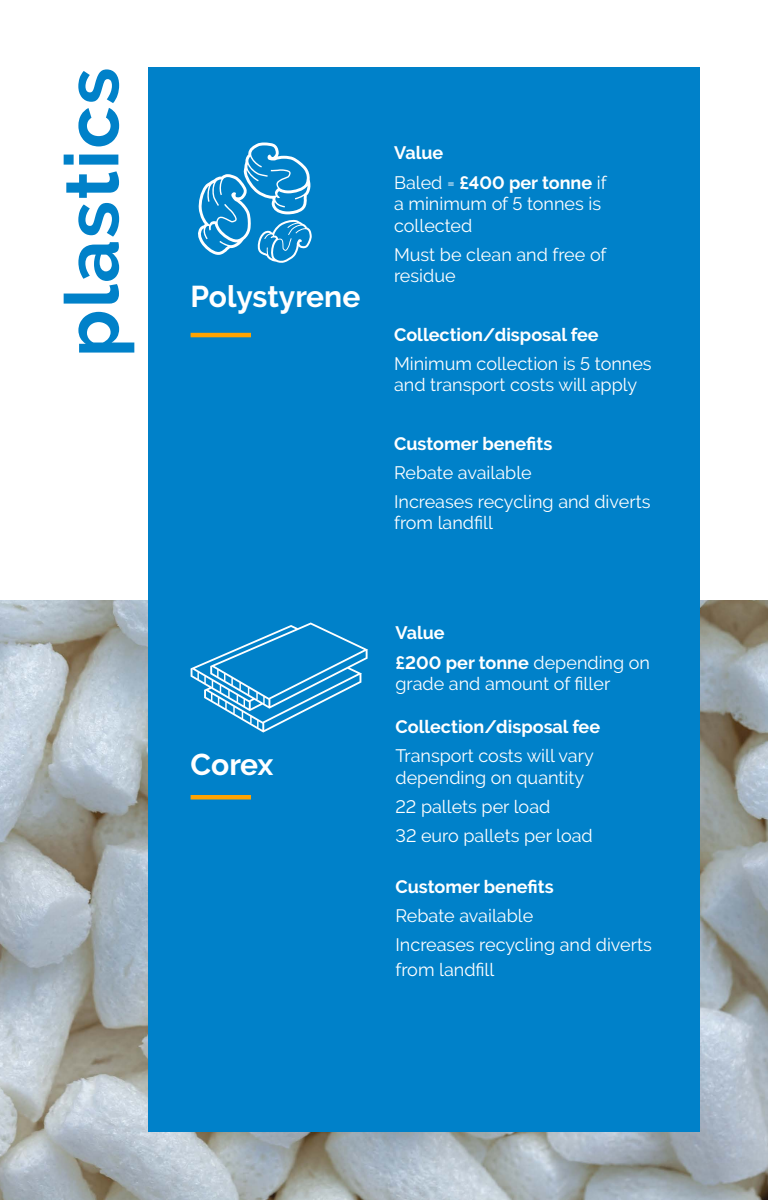
<style>
.page{position:relative;width:768px;height:1200px;background:#fff}
.page>*{position:absolute;margin:0;border:0;box-sizing:border-box;transform-origin:0 0}
.t1{font:700 75px "Raleway";letter-spacing:.02em;color:#0081c9}
.t2{font:700 30px "Raleway";color:#fff}
.t3{font:18px/21.6px "Raleway";color:#fff}
.t4{font:700 18px/29.1px "Raleway";color:#fff}
.s1{font-weight:400}
</style>
<div class="page">
<img style="left:0;top:600px;width:768px;height:600px">
<div style="left:148px;top:68px;width:552px;height:1064px;background:#0081c9"></div>
<svg style="left:198px;top:142px;width:114px;height:121px"></svg>
<svg style="left:191px;top:622px;width:177px;height:111px"></svg>
<hr style="left:191px;top:333px;width:60px;height:4px;background:#ffa300">
<div style="left:191px;top:795px;width:60px;height:5px;background:#ffa300"></div>
<h1 class="t1" style="left:49px;top:357px;width:291px;rotate:-90deg">plastics</h1>
<h2 class="t2" style="left:191px;top:279px;width:171px">Polystyrene</h2>
<p class="t4" style="left:394px;top:139px;width:214px">Value<br><span class="s1">Baled =</span> £400 per tonne <span class="s1">if</span></p>
<p class="t3" style="left:394px;top:193px;width:209px">a minimum of 5 tonnes is collected</p>
<p class="t3" style="left:394px;top:244px;width:214px">Must be clean and free of residue</p>
<p class="t4" style="left:394px;top:320px;width:206px">Collection/disposal fee</p>
<p class="t3" style="left:394px;top:353px;width:259px">Minimum collection is 5 tonnes and transport costs will apply</p>
<p class="t4" style="left:394px;top:429px;width:160px">Customer benefits</p>
<p class="t3" style="left:394px;top:458px;width:258px;line-height:29.1px">Rebate available<br>Increases recycling and diverts</p>
<p class="t3" style="left:394px;top:512px;width:100px">from landfill</p>
<h2 class="t2" style="left:191px;top:747px;width:84px">Corex</h2>
<p class="t4" style="left:396px;top:619px;width:256px">Value<br>£200 per tonne <span class="s1">depending on</span></p>
<p class="t3" style="left:396px;top:673px;width:216px">grade and amount of filler</p>
<p class="t4" style="left:396px;top:713px;width:206px">Collection/disposal fee</p>
<p class="t3" style="left:396px;top:745px;width:200px">Transport costs will vary depending on quantity</p>
<p class="t3" style="left:396px;top:792px;width:199px;line-height:29.1px">22 pallets per load<br>32 euro pallets per load</p>
<p class="t4" style="left:396px;top:872px;width:160px">Customer benefits</p>
<p class="t3" style="left:396px;top:901px;width:258px;line-height:29.1px">Rebate available<br>Increases recycling and diverts</p>
<p class="t3" style="left:396px;top:959px;width:100px">from landfill</p>
</div>
